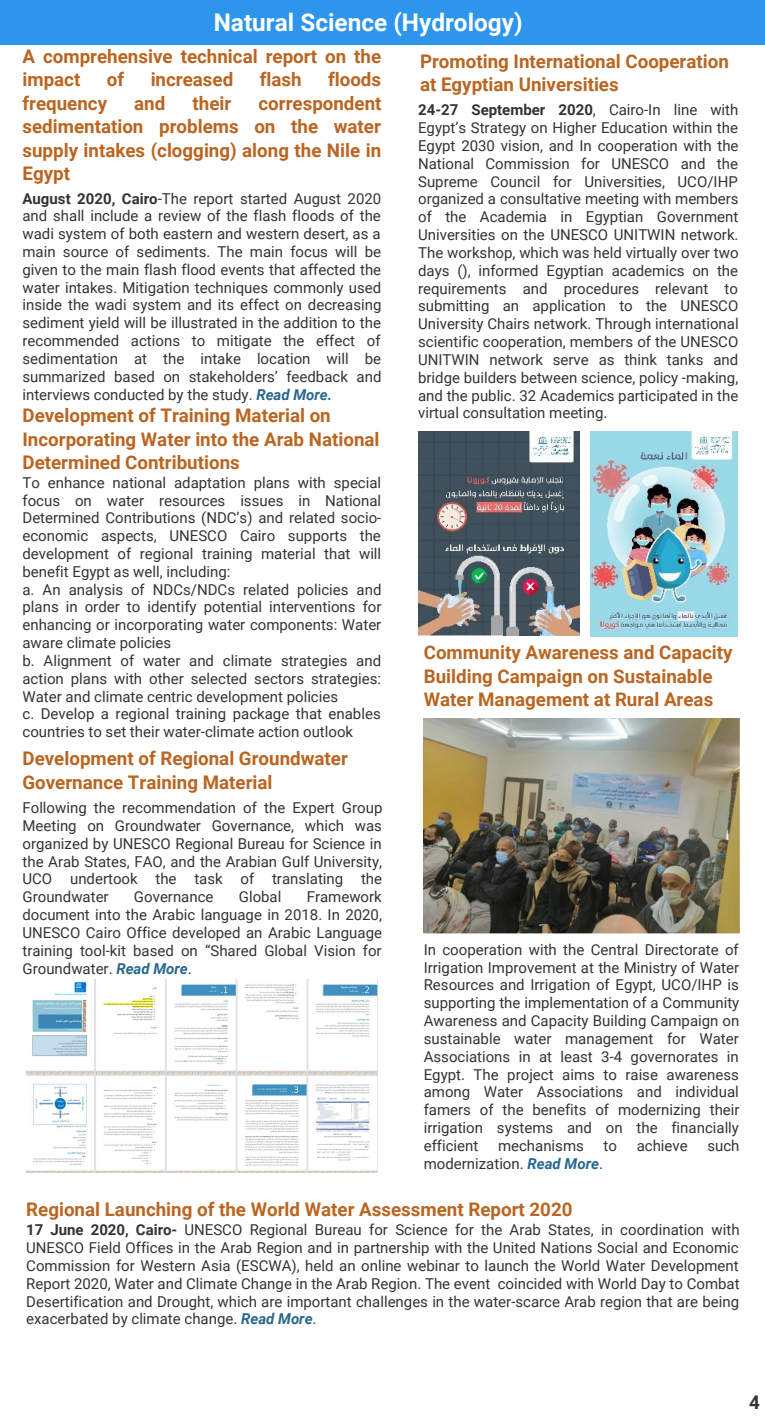
<style>
.page{position:relative;width:765px;height:1417px;background:#fff}
.page>*{position:absolute;margin:0;border:0;box-sizing:border-box;transform-origin:0 0}
.t1{font:700 24.38px "Roboto";color:#fff}
.t2{font:700 18.75px/23.5px "Roboto";color:#ba6521}
.t3{font:700 18.75px "Roboto";color:#333}
.t4{font:15px/17.8px "Roboto";color:#333;text-align:justify}
.s1{font-weight:700}
.s2{font-weight:700;font-style:italic;color:#29688e}
</style>
<div class="page">
<img style="left:591px;top:431px;width:146px;height:206px">
<img style="left:418px;top:431px;width:161px;height:204px">
<img style="left:424px;top:718px;width:316px;height:215px">
<div style="left:0;top:0;width:765px;height:44px;background:#2d95ec"></div>
<img style="left:26px;top:979px;width:352px;height:193px">
<h1 class="t1" style="left:214px;top:5px;width:311px">Natural Science (Hydrology)</h1>
<p class="t2" style="left:22px;top:44px;width:360px">A comprehensive technical report on the impact</p>
<p class="t2" style="left:107px;top:67px;width:19px">of</p>
<p class="t2" style="left:151px;top:67px;width:84px">increased</p>
<p class="t2" style="left:260px;top:67px;width:43px">flash</p>
<p class="t2" style="left:328px;top:67px;width:55px">floods</p>
<p class="t2" style="left:22px;top:91px;width:86px">frequency</p>
<p class="t2" style="left:134px;top:91px;width:33px">and</p>
<p class="t2" style="left:193px;top:91px;width:40px">their</p>
<p class="t2" style="left:22px;top:91px;width:361px;text-align:justify;text-indent:236px">correspondent sedimentation problems on the water supply intakes (clogging) along the Nile in Egypt</p>
<p class="t4" style="left:22px;top:189px;width:360px"><span class="s1">August 2020, Cairo</span>-The report started August 2020 and shall include a review of the flash floods of the wadi system of both eastern and western desert, as a main source of sediments. The main focus will be given to the main flash flood events that affected the water intakes. Mitigation techniques commonly used inside the wadi system and its effect on decreasing sediment yield will be illustrated in the addition to the recommended actions to mitigate the effect of sedimentation at the intake location will be summarized based on stakeholders’ feedback and interviews conducted by the study. <span class="s2">Read More.</span></p>
<p class="t2" style="left:22px;top:403px;width:359px">Development of Training Material on<br>Incorporating Water into the Arab National<br>Determined Contributions</p>
<p class="t4" style="left:22px;top:473px;width:361px;text-align:left">To enhance national adaptation plans with special focus on water resources issues in National Determined Contributions (NDC’s) and related socio&shy;economic aspects, UNESCO Cairo supports the development of regional training material that will benefit Egypt as well, including:<br>a. An analysis of NDCs/NDCs related policies and plans in order to identify potential interventions for enhancing or incorporating water components: Water aware climate policies<br>b. Alignment of water and climate strategies and action plans with other selected sectors strategies:<br>Water and climate centric development policies<br>c. Develop a regional training package that enables countries to set their water-climate action outlook</p>
<p class="t2" style="left:22px;top:746px;width:327px">Development of Regional Groundwater<br>Governance Training Material</p>
<p class="t4" style="left:22px;top:798px;width:361px">Following the recommendation of the Expert Group Meeting on Groundwater Governance, which was organized by UNESCO Regional Bureau for Science in the Arab States, FAO, and the Arabian Gulf University, UCO undertook the task of translating the Groundwater</p>
<p class="t4" style="left:22px;top:887px;width:361px;text-indent:284px">Framework document into the Arabic language in 2018. In 2020, UNESCO Cairo Office developed an Arabic Language training tool-kit based on “Shared Global Vision for Groundwater. <span class="s2">Read More</span>.</p>
<p class="t4" style="left:134px;top:887px;width:81px">Governance</p>
<p class="t4" style="left:239px;top:887px;width:44px">Global</p>
<p class="t2" style="left:420px;top:48px;width:310px">Promoting International Cooperation at Egyptian Universities</p>
<p class="t4" style="left:418px;top:101px;width:322px"><span class="s1">24-27 September 2020</span>, Cairo-In line with Egypt’s Strategy on Higher Education within the Egypt 2030 vision, and In cooperation with the National Commission for UNESCO and the Supreme Council for Universities, UCO/IHP organized a consultative meeting with members of the Academia in Egyptian Government Universities on the UNESCO UNITWIN network.<br>The workshop, which was held virtually over two days (), informed Egyptian academics on the requirements and procedures relevant to submitting an application to the UNESCO University Chairs network. Through international scientific cooperation, members of the UNESCO UNITWIN network serve as think tanks and bridge builders between science, policy -making, and the public. 32 Academics participated in the virtual consultation meeting.</p>
<p class="t2" style="left:424px;top:640px;width:310px">Community Awareness and Capacity<br>Building Campaign on Sustainable<br>Water Management at Rural Areas</p>
<p class="t4" style="left:424px;top:940px;width:317px">In cooperation with the Central Directorate of Irrigation Improvement at the Ministry of Water Resources and Irrigation of Egypt, UCO/IHP is supporting the implementation of a Community Awareness and Capacity Building Campaign on sustainable water management for Water Associations in at least 3-4 governorates in Egypt. The project aims to raise awareness among Water Associations and individual famers of the benefits of modernizing their irrigation systems and on the financially efficient</p>
<p class="t4" style="left:498px;top:1136px;width:87px">mechanisms</p>
<p class="t4" style="left:604px;top:1136px;width:15px">to</p>
<p class="t4" style="left:637px;top:1136px;width:53px">achieve</p>
<p class="t4" style="left:707px;top:1136px;width:34px">such</p>
<p class="t4" style="left:424px;top:1153px;width:181px">modernization. <span class="s2">Read More</span>.</p>
<p class="t2" style="left:26px;top:1196px;width:548px">Regional Launching of the World Water Assessment Report 2020</p>
<p class="t4" style="left:26px;top:1220px;width:715px"><span class="s1">17 June 2020, Cairo-</span> UNESCO Regional Bureau for Science for the Arab States, in coordination with UNESCO Field Offices in the Arab Region and in partnership with the United Nations Social and Economic Commission for Western Asia (ESCWA), held an online webinar to launch the World Water Development Report 2020, Water and Climate Change in the Arab Region. The event coincided with World Day to Combat Desertification and Drought, which are important challenges in the water-scarce Arab region that are being exacerbated by climate change. <span class="s2">Read More</span>.</p>
<p class="t3" style="left:749px;top:1388px;width:12px">4</p>
</div>
